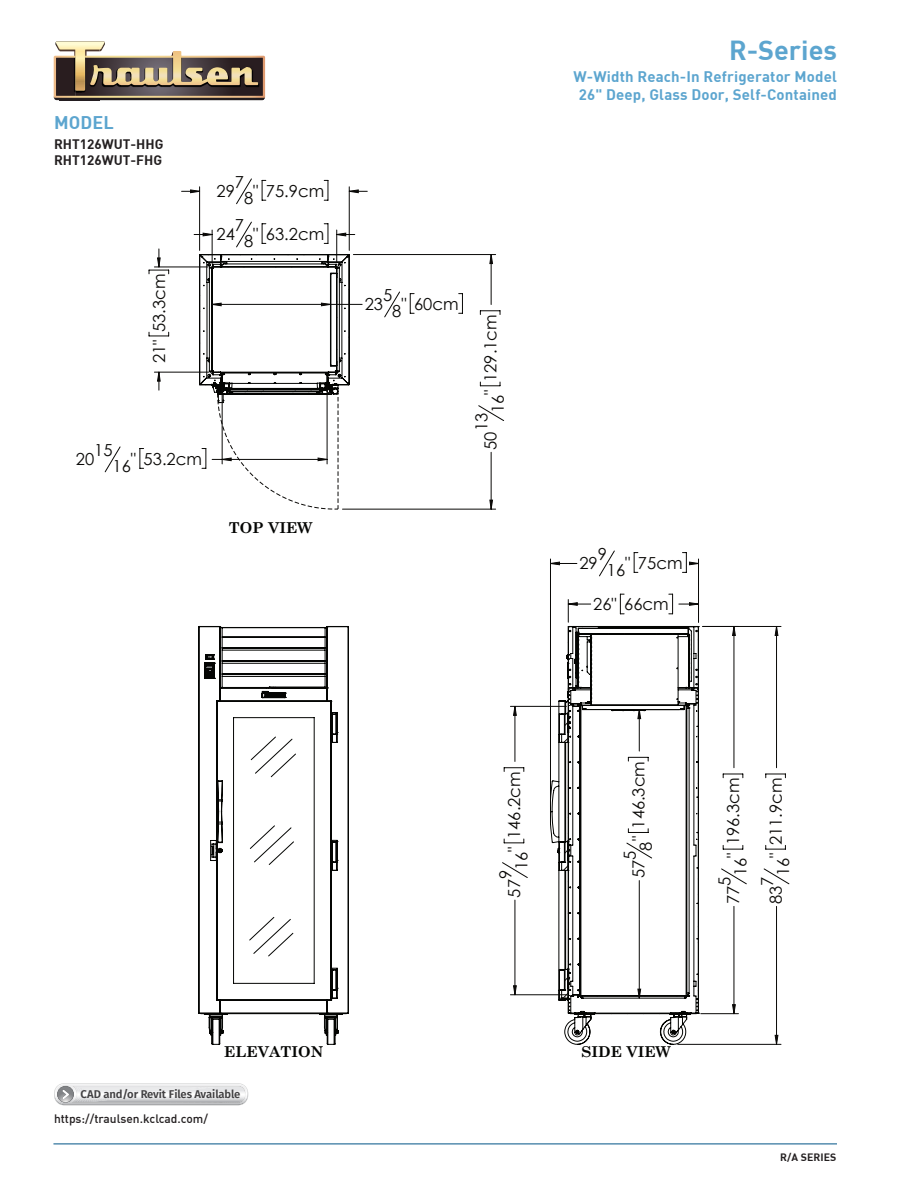
<style>
.page{position:relative;width:918px;height:1188px;background:#fff}
.page>*{position:absolute;margin:0;border:0;box-sizing:border-box;transform-origin:0 0}
.t1{font:700 27px "DIN";color:#5ca5cf}
.t2{font:700 18px "DIN";letter-spacing:.01em;color:#5ca5cf}
.t3{font:16.5px "Century Gothic";color:#0a0907}
.t4{font:700 15px/18px "DIN";letter-spacing:.01em;color:#5ca5cf;text-align:center}
.t5{font:700 15px "Century Schoolbook";color:#040503}
.t6{font:700 13.5px/16.2px "DIN";color:#231f20}
.t7{font:500 12px "DIN";color:#231f20}
.t8{font:600 11.25px "Fira Sans";letter-spacing:-.01em;color:#414042}
.t9{font:700 10.5px "DIN";letter-spacing:.01em;color:#231f20}
</style>
<div class="page">
<hr style="left:53px;top:1144px;width:784px;height:1px;background:#015486">
<img style="left:60px;top:100px;width:39px;height:1px">
<svg style="left:54px;top:41px;width:211px;height:59px"></svg>
<svg style="left:54px;top:1083px;width:194px;height:22px"></svg>
<svg style="left:198px;top:625px;width:151px;height:420px"></svg>
<svg style="left:564px;top:1015px;width:28px;height:30px"></svg>
<svg style="left:249px;top:736px;width:47px;height:221px"></svg>
<svg style="left:638px;top:626px;width:140px;height:418px"></svg>
<svg style="left:104px;top:178px;width:400px;height:332px"></svg>
<svg style="left:502px;top:550px;width:245px;height:464px"></svg>
<p class="t2" style="left:54px;top:114px;width:62px">MODEL</p>
<p class="t6" style="left:54px;top:136px;width:111px">RHT126WUT-HHG<br>RHT126WUT-FHG</p>
<p class="t3" style="left:148px;top:363px;width:91px;rotate:-90deg">21" 53.3cm</p>
<p class="t3" style="left:235px;top:170px;width:11px">7</p>
<p class="t3" style="left:217px;top:179px;width:20px">29</p>
<p class="t3" style="left:244px;top:179px;width:82px">8" 75.9cm</p>
<p class="t3" style="left:235px;top:213px;width:11px">7</p>
<p class="t3" style="left:216px;top:222px;width:20px">24</p>
<p class="t3" style="left:244px;top:222px;width:82px">8" 63.2cm</p>
<p class="t3" style="left:94px;top:438px;width:20px">15</p>
<p class="t3" style="left:76px;top:447px;width:20px">20</p>
<p class="t3" style="left:113px;top:447px;width:91px">16" 53.2cm</p>
<p class="t5" style="left:229px;top:516px;width:85px">TOP VIEW</p>
<p class="t3" style="left:383px;top:283px;width:11px">5</p>
<p class="t3" style="left:365px;top:292px;width:20px">23</p>
<p class="t3" style="left:392px;top:292px;width:68px">8" 60cm</p>
<p class="t3" style="left:479px;top:413px;width:100px;rotate:-90deg">16" 129.1cm</p>
<p class="t3" style="left:470px;top:431px;width:20px;rotate:-90deg">13</p>
<p class="t3" style="left:479px;top:450px;width:20px;rotate:-90deg">50</p>
<h1 class="t1" style="left:729px;top:37px;width:109px">R-Series</h1>
<p class="t4" style="left:573px;top:68px;width:265px">W-Width Reach-In Refrigerator Model<br>26" Deep, Glass Door, Self-Contained</p>
<p class="t3" style="left:598px;top:542px;width:11px">9</p>
<p class="t3" style="left:579px;top:551px;width:20px">29</p>
<p class="t3" style="left:607px;top:551px;width:77px">16" 75cm</p>
<p class="t3" style="left:593px;top:593px;width:77px">26" 66cm</p>
<p class="t5" style="left:224px;top:1040px;width:101px">ELEVATION</p>
<p class="t8" style="left:81px;top:1086px;width:161px">CAD and/or Revit Files Available</p>
<p class="t7" style="left:54px;top:1114px;width:156px">https://traulsen.kclcad.com/</p>
<p class="t3" style="left:503px;top:870px;width:100px;rotate:-90deg">16" 146.2cm</p>
<p class="t3" style="left:494px;top:879px;width:11px;rotate:-90deg">9</p>
<p class="t3" style="left:503px;top:898px;width:20px;rotate:-90deg">57</p>
<p class="t3" style="left:627px;top:851px;width:91px;rotate:-90deg">8" 146.3cm</p>
<p class="t3" style="left:618px;top:860px;width:11px;rotate:-90deg">5</p>
<p class="t3" style="left:627px;top:878px;width:20px;rotate:-90deg">57</p>
<p class="t3" style="left:722px;top:876px;width:100px;rotate:-90deg">16" 196.3cm</p>
<p class="t3" style="left:764px;top:876px;width:100px;rotate:-90deg">16" 211.9cm</p>
<p class="t3" style="left:713px;top:886px;width:11px;rotate:-90deg">5</p>
<p class="t3" style="left:722px;top:904px;width:20px;rotate:-90deg">77</p>
<p class="t3" style="left:756px;top:886px;width:11px;rotate:-90deg">7</p>
<p class="t3" style="left:764px;top:904px;width:20px;rotate:-90deg">83</p>
<p class="t5" style="left:582px;top:1040px;width:91px">SIDE VIEW</p>
<p class="t9" style="left:780px;top:1152px;width:58px">R/A SERIES</p>
</div>
